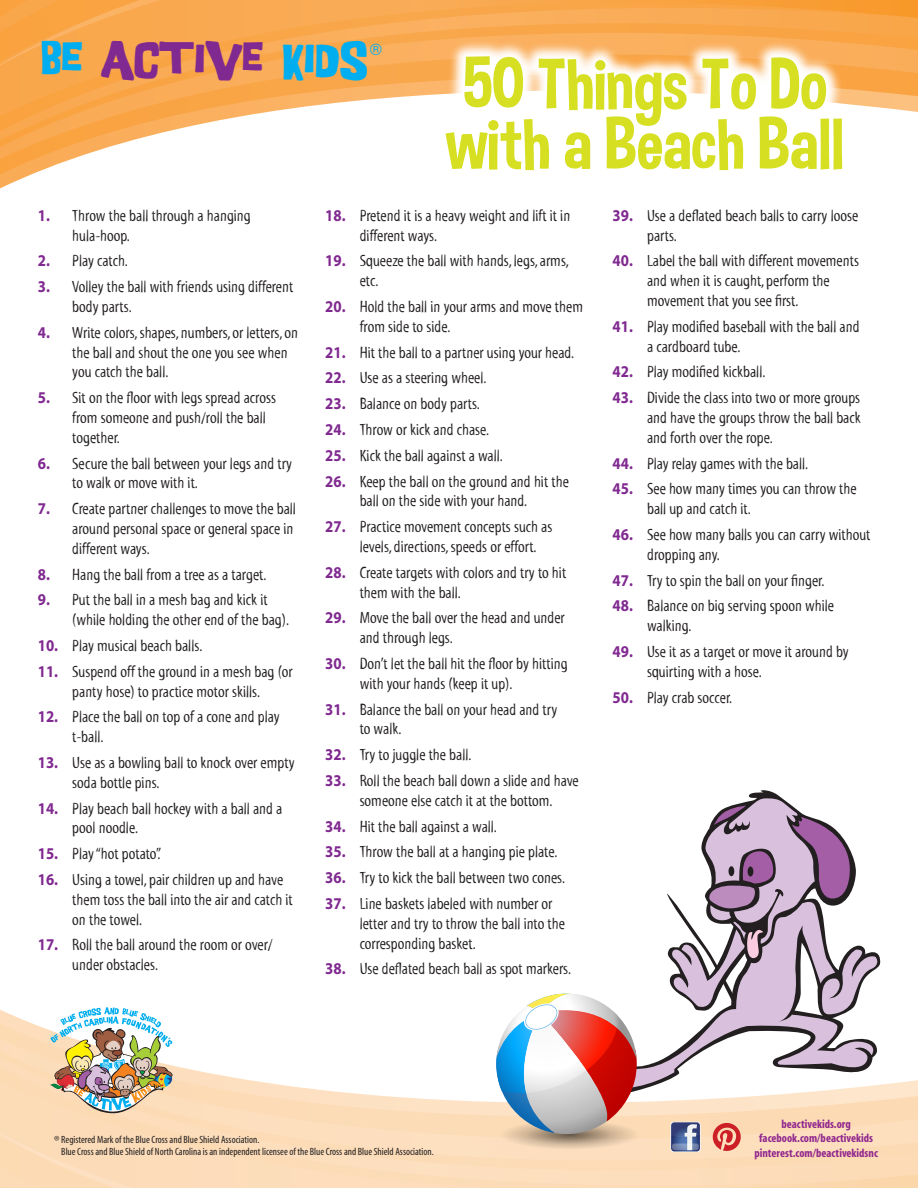
<style>
.page{position:relative;width:918px;height:1188px;background:#fff}
.page>*{position:absolute;margin:0;border:0;box-sizing:border-box;transform-origin:0 0}
.t1{font:72px/60px "Dimbo";color:#d6df21}
.t2{font:40.35px "Good Girl";color:#00aeef}
.t3{font:16.5px/19.8px "Myriad Tilt";color:#231f20}
.t4{font:15.75px "Helvetica";color:#00aeef}
.t5{font:700 condensed 12px/14.4px "Myriad";color:#90268f;text-align:center}
.t6{font:condensed 10.5px/12.6px "Myriad";color:#231f20}
.s1{color:#802990}
.s2{font-family:"Myriad";font-weight:700;color:#802990}
</style>
<div class="page">
<div style="left:397px;top:1127px;width:521px;height:61px;background:#fcddba"></div>
<svg style="left:397px;top:960px;width:521px;height:167px"></svg>
<svg style="left:0;top:0;width:918px;height:189px"></svg>
<svg style="left:428px;top:40px;width:432px;height:148px"></svg>
<svg style="left:648px;top:1014px;width:232px;height:81px"></svg>
<svg style="left:594px;top:960px;width:283px;height:130px"></svg>
<svg style="left:667px;top:790px;width:213px;height:224px"></svg>
<div style="left:728px;top:866px;width:6px;height:10px;background:#231f20;border-radius:50%"></div>
<div style="left:748px;top:867px;width:5px;height:10px;background:#231f20;border-radius:50%"></div>
<svg style="left:491px;top:993px;width:157px;height:158px"></svg>
<svg style="left:670px;top:1122px;width:31px;height:30px"></svg>
<svg style="left:671px;top:1122px;width:29px;height:29px"></svg>
<svg style="left:672px;top:1144px;width:27px;height:6px"></svg>
<svg style="left:713px;top:1123px;width:28px;height:28px"></svg>
<svg style="left:0;top:1007px;width:397px;height:181px"></svg>
<h2 class="t2" style="left:41px;top:40px;width:328px">BE <span class="s1">ACTIVE</span> KIDS</h2>
<p class="t4" style="left:370px;top:37px;width:13px">®</p>
<h1 class="t1" style="left:446px;top:53px;width:399px">50 Things To Do with a Beach Ball</h1>
<p class="t3" style="left:72px;top:206px;width:180px;text-indent:-34px"><span class="s2">1.</span> Throw the ball through a hanging hula-hoop.</p>
<p class="t3" style="left:38px;top:251px;width:92px"><span class="s2">2.</span> Play catch.</p>
<p class="t3" style="left:72px;top:277px;width:222px;text-indent:-34px"><span class="s2">3.</span> Volley the ball with friends using different body parts.</p>
<p class="t3" style="left:72px;top:323px;width:227px;text-indent:-34px"><span class="s2">4.</span> Write colors, shapes, numbers, or letters, on the ball and shout the one you see when you catch the ball.</p>
<p class="t3" style="left:72px;top:388px;width:205px;text-indent:-34px"><span class="s2">5.</span> Sit on the floor with legs spread across from someone and push/roll the ball together.</p>
<p class="t3" style="left:72px;top:454px;width:221px;text-indent:-34px"><span class="s2">6.</span> Secure the ball between your legs and try to walk or move with it.</p>
<p class="t3" style="left:72px;top:499px;width:225px;text-indent:-34px"><span class="s2">7.</span> Create partner challenges to move the ball around personal space or general space in different ways.</p>
<p class="t3" style="left:38px;top:565px;width:230px"><span class="s2">8.</span> Hang the ball from a tree as a target.</p>
<p class="t3" style="left:72px;top:590px;width:218px;text-indent:-34px"><span class="s2">9.</span> Put the ball in a mesh bag and kick it (while holding the other end of the bag).</p>
<p class="t3" style="left:38px;top:636px;width:166px"><span class="s2">10.</span> Play musical beach balls.</p>
<p class="t3" style="left:38px;top:662px;width:256px;text-align:center"><span class="s2">11.</span> Suspend off the ground in a mesh bag (or panty hose) to practice motor skills.</p>
<p class="t3" style="left:72px;top:707px;width:209px;text-indent:-34px"><span class="s2">12.</span> Place the ball on top of a cone and play t-ball.</p>
<p class="t3" style="left:72px;top:753px;width:224px;text-indent:-34px"><span class="s2">13.</span> Use as a bowling ball to knock over empty soda bottle pins.</p>
<p class="t3" style="left:72px;top:799px;width:212px;text-indent:-34px"><span class="s2">14.</span> Play beach ball hockey with a ball and a pool noodle.</p>
<p class="t3" style="left:38px;top:844px;width:125px"><span class="s2">15.</span> Play “hot potato”.</p>
<p class="t3" style="left:72px;top:870px;width:222px;text-indent:-34px"><span class="s2">16.</span> Using a towel, pair children up and have them toss the ball into the air and catch it on the towel.</p>
<p class="t3" style="left:72px;top:935px;width:202px;text-indent:-34px"><span class="s2">17.</span> Roll the ball around the room or over/ under obstacles.</p>
<p class="t3" style="left:360px;top:206px;width:212px;text-indent:-34px"><span class="s2">18.</span> Pretend it is a heavy weight and lift it in different ways.</p>
<p class="t3" style="left:360px;top:251px;width:211px;text-indent:-34px"><span class="s2">19.</span> Squeeze the ball with hands, legs, arms, etc.</p>
<p class="t3" style="left:360px;top:297px;width:225px;text-indent:-34px"><span class="s2">20.</span> Hold the ball in your arms and move them from side to side.</p>
<p class="t3" style="left:325px;top:343px;width:251px"><span class="s2">21.</span> Hit the ball to a partner using your head.</p>
<p class="t3" style="left:325px;top:368px;width:163px"><span class="s2">22.</span> Use as a steering wheel.</p>
<p class="t3" style="left:325px;top:394px;width:156px"><span class="s2">23.</span> Balance on body parts.</p>
<p class="t3" style="left:325px;top:420px;width:166px"><span class="s2">24.</span> Throw or kick and chase.</p>
<p class="t3" style="left:325px;top:446px;width:179px"><span class="s2">25.</span> Kick the ball against a wall.</p>
<p class="t3" style="left:325px;top:472px;width:245px;text-align:center"><span class="s2">26.</span> Keep the ball on the ground and hit the ball on the side with your hand.</p>
<p class="t3" style="left:360px;top:517px;width:194px;text-indent:-34px"><span class="s2">27.</span> Practice movement concepts such as levels, directions, speeds or effort.</p>
<p class="t3" style="left:360px;top:563px;width:208px;text-indent:-34px"><span class="s2">28.</span> Create targets with colors and try to hit them with the ball.</p>
<p class="t3" style="left:360px;top:608px;width:207px;text-indent:-34px"><span class="s2">29.</span> Move the ball over the head and under and through legs.</p>
<p class="t3" style="left:360px;top:654px;width:209px;text-indent:-34px"><span class="s2">30.</span> Don’t let the ball hit the floor by hitting with your hands (keep it up).</p>
<p class="t3" style="left:360px;top:700px;width:199px;text-indent:-34px"><span class="s2">31.</span> Balance the ball on your head and try to walk.</p>
<p class="t3" style="left:325px;top:745px;width:148px"><span class="s2">32.</span> Try to juggle the ball.</p>
<p class="t3" style="left:325px;top:771px;width:255px;text-align:center"><span class="s2">33.</span> Roll the beach ball down a slide and have someone else catch it at the bottom.</p>
<p class="t3" style="left:325px;top:817px;width:173px"><span class="s2">34.</span> Hit the ball against a wall.</p>
<p class="t3" style="left:325px;top:842px;width:234px"><span class="s2">35.</span> Throw the ball at a hanging pie plate.</p>
<p class="t3" style="left:325px;top:868px;width:242px"><span class="s2">36.</span> Try to kick the ball between two cones.</p>
<p class="t3" style="left:360px;top:894px;width:207px;text-indent:-34px"><span class="s2">37.</span> Line baskets labeled with number or letter and try to throw the ball into the corresponding basket.</p>
<p class="t3" style="left:325px;top:959px;width:248px"><span class="s2">38.</span> Use deflated beach ball as spot markers.</p>
<p class="t3" style="left:647px;top:206px;width:213px;text-indent:-34px"><span class="s2">39.</span> Use a deflated beach balls to carry loose parts.</p>
<p class="t3" style="left:647px;top:251px;width:213px;text-indent:-34px"><span class="s2">40.</span> Label the ball with different movements and when it is caught, perform the movement that you see first.</p>
<p class="t3" style="left:647px;top:317px;width:214px;text-indent:-34px"><span class="s2">41.</span> Play modified baseball with the ball and a cardboard tube.</p>
<p class="t3" style="left:613px;top:362px;width:154px"><span class="s2">42.</span> Play modified kickball.</p>
<p class="t3" style="left:647px;top:388px;width:215px;text-align:justify;text-indent:-34px"><span class="s2">43.</span> Divide the class into two or more groups and have the groups throw the ball back and forth over the rope.</p>
<p class="t3" style="left:613px;top:454px;width:197px"><span class="s2">44.</span> Play relay games with the ball.</p>
<p class="t3" style="left:647px;top:479px;width:211px;text-indent:-34px"><span class="s2">45.</span> See how many times you can throw the ball up and catch it.</p>
<p class="t3" style="left:647px;top:525px;width:225px;text-indent:-34px"><span class="s2">46.</span> See how many balls you can carry without dropping any.</p>
<p class="t3" style="left:613px;top:571px;width:214px"><span class="s2">47.</span> Try to spin the ball on your finger.</p>
<p class="t3" style="left:647px;top:596px;width:189px;text-indent:-34px"><span class="s2">48.</span> Balance on big serving spoon while walking.</p>
<p class="t3" style="left:647px;top:642px;width:203px;text-indent:-34px"><span class="s2">49.</span> Use it as a target or move it around by squirting with a hose.</p>
<p class="t3" style="left:613px;top:688px;width:121px"><span class="s2">50.</span> Play crab soccer.</p>
<p class="t6" style="left:61px;top:1133px;width:374px;text-indent:-7px">® Registered Mark of the Blue Cross and Blue Shield Association.<br>Blue Cross and Blue Shield of North Carolina is an independent licensee of the Blue Cross and Blue Shield Association.</p>
<p class="t5" style="left:754px;top:1117px;width:125px">beactivekids.org facebook.com/beactivekids pinterest.com/beactivekidsnc</p>
</div>
